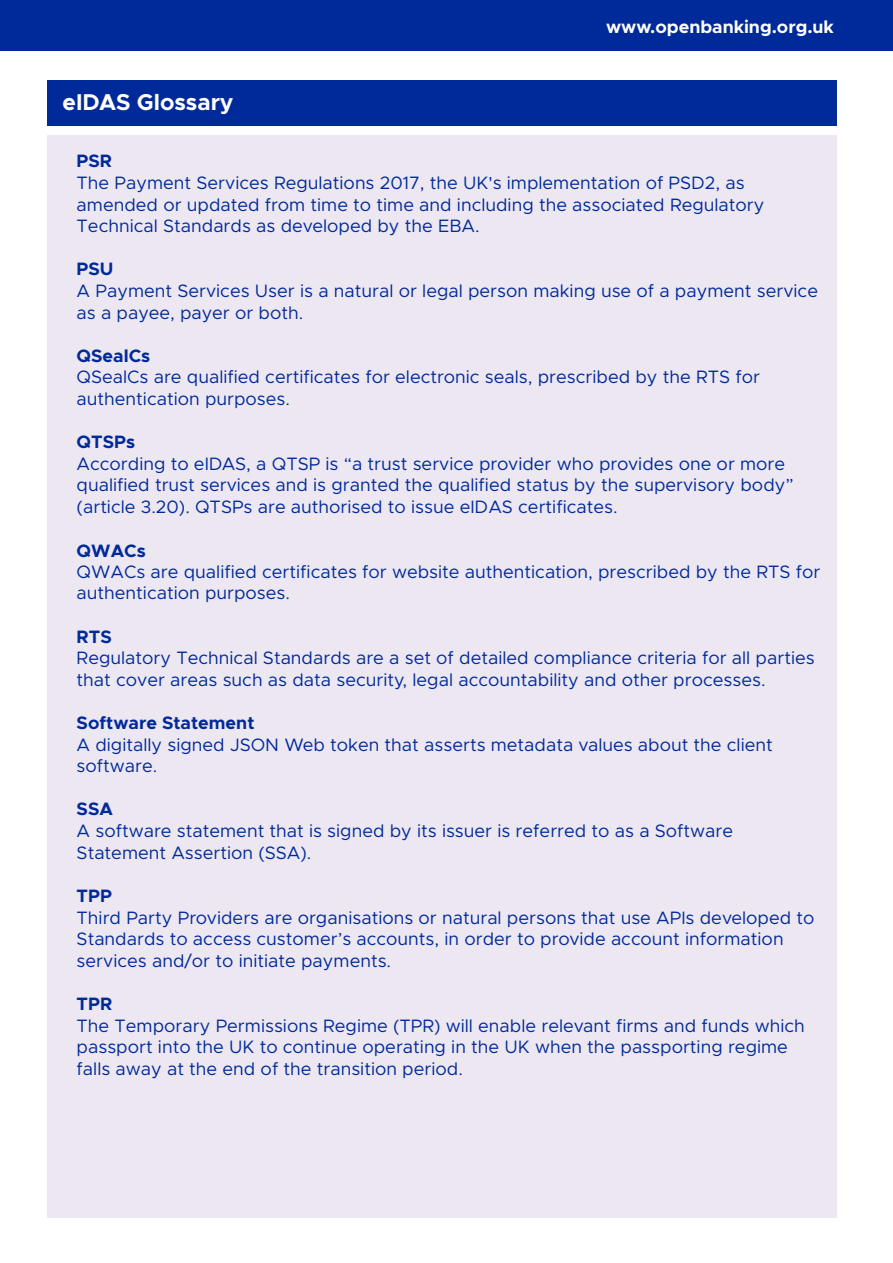
<style>
.page{position:relative;width:893px;height:1263px;background:#fff}
.page>*{position:absolute;margin:0;border:0;box-sizing:border-box;transform-origin:0 0}
.t1{font:700 22.95px "Metropolis";color:#fff}
.t2{font:18px/21.6px "Metropolis";color:#002a9a}
.t3{font:700 18px "Metropolis";color:#002a9a}
.t4{font:700 18px "Metropolis";color:#fff}
</style>
<div class="page">
<div style="left:47px;top:135px;width:790px;height:1083px;background:#ede7f2"></div>
<div style="left:1px;top:0;width:892px;height:51px;background:#002a9a"></div>
<svg style="left:53px;top:80px;width:76px;height:1px"></svg>
<svg style="left:135px;top:80px;width:24px;height:1px"></svg>
<svg style="left:175px;top:80px;width:78px;height:1px"></svg>
<svg style="left:259px;top:80px;width:24px;height:1px"></svg>
<svg style="left:300px;top:80px;width:54px;height:1px"></svg>
<div style="left:47px;top:81px;width:790px;height:45px;background:#002a9a"></div>
<p class="t1" style="left:62px;top:88px;width:173px">eIDAS Glossary</p>
<p class="t4" style="left:606px;top:16px;width:229px">www.openbanking.org.uk</p>
<p class="t3" style="left:77px;top:150px;width:37px">PSR</p>
<p class="t2" style="left:77px;top:172px;width:689px">The Payment Services Regulations 2017, the UK's implementation of PSD2, as amended or updated from time to time and including the associated Regulatory<br>Technical Standards as developed by the EBA.</p>
<p class="t3" style="left:77px;top:258px;width:38px">PSU</p>
<p class="t2" style="left:77px;top:280px;width:743px">A Payment Services User is a natural or legal person making use of a payment service as a payee, payer or both.</p>
<p class="t3" style="left:77px;top:344px;width:75px">QSealCs</p>
<p class="t2" style="left:77px;top:366px;width:685px">QSealCs are qualified certificates for electronic seals, prescribed by the RTS for authentication purposes.</p>
<p class="t3" style="left:77px;top:430px;width:60px">QTSPs</p>
<p class="t2" style="left:77px;top:453px;width:719px">According to eIDAS, a QTSP is “a trust service provider who provides one or more qualified trust services and is granted the qualified status by the supervisory body” (article 3.20). QTSPs are authorised to issue eIDAS certificates.</p>
<p class="t3" style="left:77px;top:539px;width:71px">QWACs</p>
<p class="t2" style="left:77px;top:561px;width:745px">QWACs are qualified certificates for website authentication, prescribed by the RTS for authentication purposes.</p>
<p class="t3" style="left:77px;top:625px;width:37px">RTS</p>
<p class="t2" style="left:77px;top:647px;width:740px">Regulatory Technical Standards are a set of detailed compliance criteria for all parties that cover areas such as data security, legal accountability and other processes.</p>
<p class="t3" style="left:77px;top:711px;width:179px">Software Statement</p>
<p class="t2" style="left:77px;top:734px;width:698px">A digitally signed JSON Web token that asserts metadata values about the client software.</p>
<p class="t3" style="left:77px;top:798px;width:38px">SSA</p>
<p class="t2" style="left:77px;top:820px;width:658px">A software statement that is signed by its issuer is referred to as a Software<br>Statement Assertion (SSA).</p>
<p class="t3" style="left:77px;top:884px;width:37px">TPP</p>
<p class="t2" style="left:77px;top:906px;width:739px">Third Party Providers are organisations or natural persons that use APIs developed to<br>Standards to access customer’s accounts, in order to provide account information services and/or to initiate payments.</p>
<p class="t3" style="left:77px;top:992px;width:37px">TPR</p>
<p class="t2" style="left:77px;top:1014px;width:730px">The Temporary Permissions Regime (TPR) will enable relevant firms and funds which passport into the UK to continue operating in the UK when the passporting regime falls away at the end of the transition period.</p>
</div>
